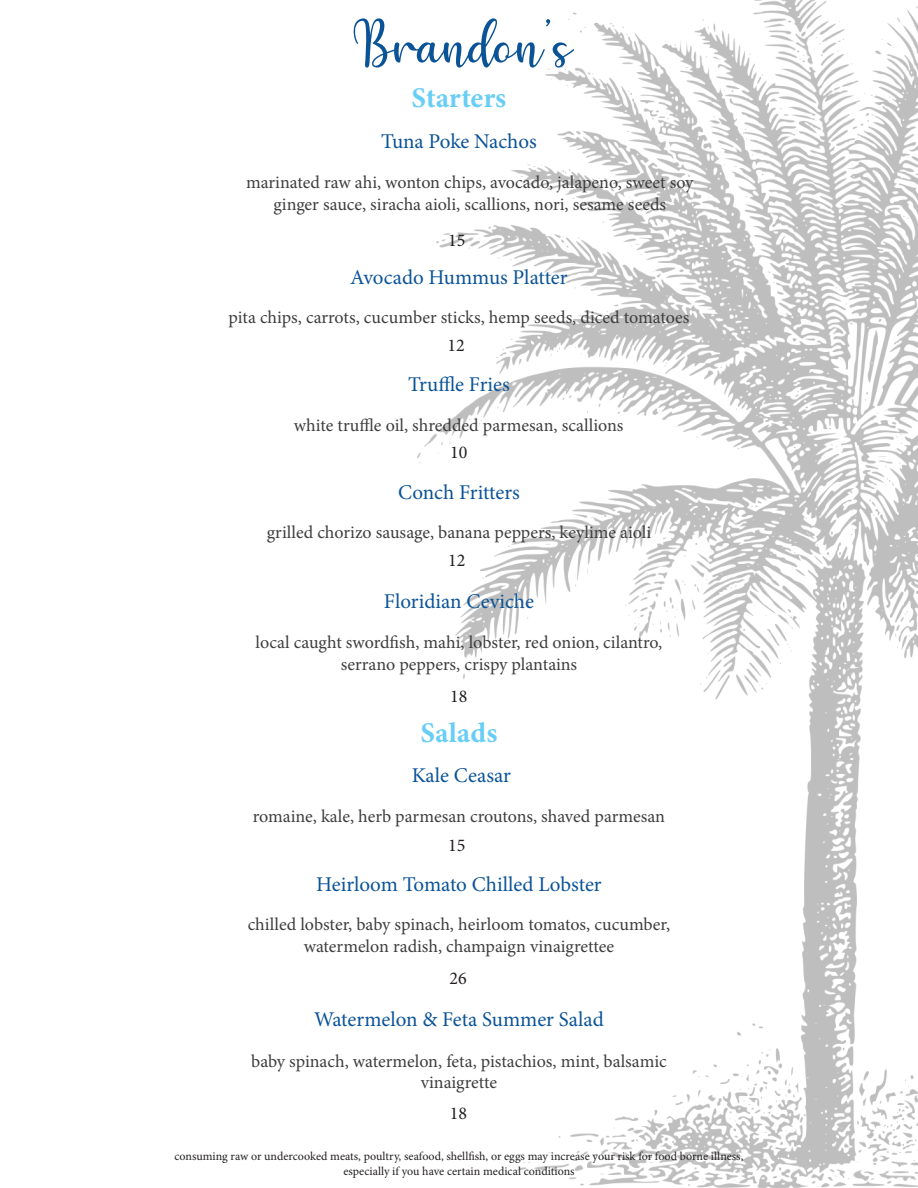
<style>
.page{position:relative;width:918px;height:1188px;background:#fff}
.page>*{position:absolute;margin:0;border:0;box-sizing:border-box;transform-origin:0 0}
.t1{font:60px "Hello";color:#0b5397}
.t2{font:28.5px "Minion Variable Concept";color:#69cef5}
.t3{font:21px "Minion Pro";color:#0b5397}
.t4{font:18px/21.6px "Minion Pro";color:#3e3e3f;text-align:center}
.t5{font:18px "Minion Pro";color:#231f20}
.t6{font:12px/14.4px "Minion Pro";color:#231f20;text-align:center}
</style>
<div class="page">
<img style="left:418px;top:0;width:500px;height:1188px">
<p class="t1" style="left:351px;top:13px;width:223px">Brandon’s</p>
<p class="t2" style="left:412px;top:78px;width:96px">Starters</p>
<p class="t3" style="left:381px;top:128px;width:157px">Tuna Poke Nachos</p>
<p class="t4" style="left:246px;top:172px;width:449px">marinated raw ahi, wonton chips, avocado, jalapeno, sweet soy ginger sauce, siracha aioli, scallions, nori, sesame seeds</p>
<p class="t5" style="left:448px;top:228px;width:19px">15</p>
<p class="t3" style="left:350px;top:263px;width:219px">Avocado Hummus Platter</p>
<p class="t4" style="left:229px;top:307px;width:462px">pita chips, carrots, cucumber sticks, hemp seeds, diced tomatoes</p>
<p class="t5" style="left:447px;top:333px;width:19px">12</p>
<p class="t3" style="left:408px;top:371px;width:103px">Truffle Fries</p>
<p class="t4" style="left:294px;top:415px;width:331px">white truffle oil, shredded parmesan, scallions</p>
<p class="t5" style="left:450px;top:440px;width:19px">10</p>
<p class="t3" style="left:398px;top:478px;width:123px">Conch Fritters</p>
<p class="t4" style="left:267px;top:522px;width:386px">grilled chorizo sausage, banana peppers, keylime aioli</p>
<p class="t5" style="left:448px;top:548px;width:19px">12</p>
<p class="t3" style="left:384px;top:587px;width:152px">Floridian Ceviche</p>
<p class="t4" style="left:256px;top:632px;width:408px">local caught swordfish, mahi, lobster, red onion, cilantro,</p>
<p class="t4" style="left:341px;top:654px;width:238px">serrano peppers, crispy plantains</p>
<p class="t5" style="left:450px;top:684px;width:19px">18</p>
<p class="t2" style="left:420px;top:713px;width:79px">Salads</p>
<p class="t3" style="left:412px;top:762px;width:101px">Kale Ceasar</p>
<p class="t4" style="left:253px;top:806px;width:414px">romaine, kale, herb parmesan croutons, shaved parmesan</p>
<p class="t5" style="left:448px;top:833px;width:19px">15</p>
<p class="t3" style="left:316px;top:870px;width:287px">Heirloom Tomato Chilled Lobster</p>
<p class="t4" style="left:248px;top:914px;width:424px">chilled lobster, baby spinach, heirloom tomatos, cucumber, watermelon radish, champaign vinaigrettee</p>
<p class="t5" style="left:450px;top:966px;width:19px">26</p>
<p class="t3" style="left:314px;top:1005px;width:291px">Watermelon &amp; Feta Summer Salad</p>
<p class="t4" style="left:251px;top:1050px;width:417px">baby spinach, watermelon, feta, pistachios, mint, balsamic vinaigrette</p>
<p class="t5" style="left:450px;top:1101px;width:19px">18</p>
<p class="t6" style="left:175px;top:1149px;width:570px">consuming raw or undercooked meats, poultry, seafood, shellfish, or eggs may increase your risk for food borne illness, especially if you have certain medical conditions</p>
</div>
